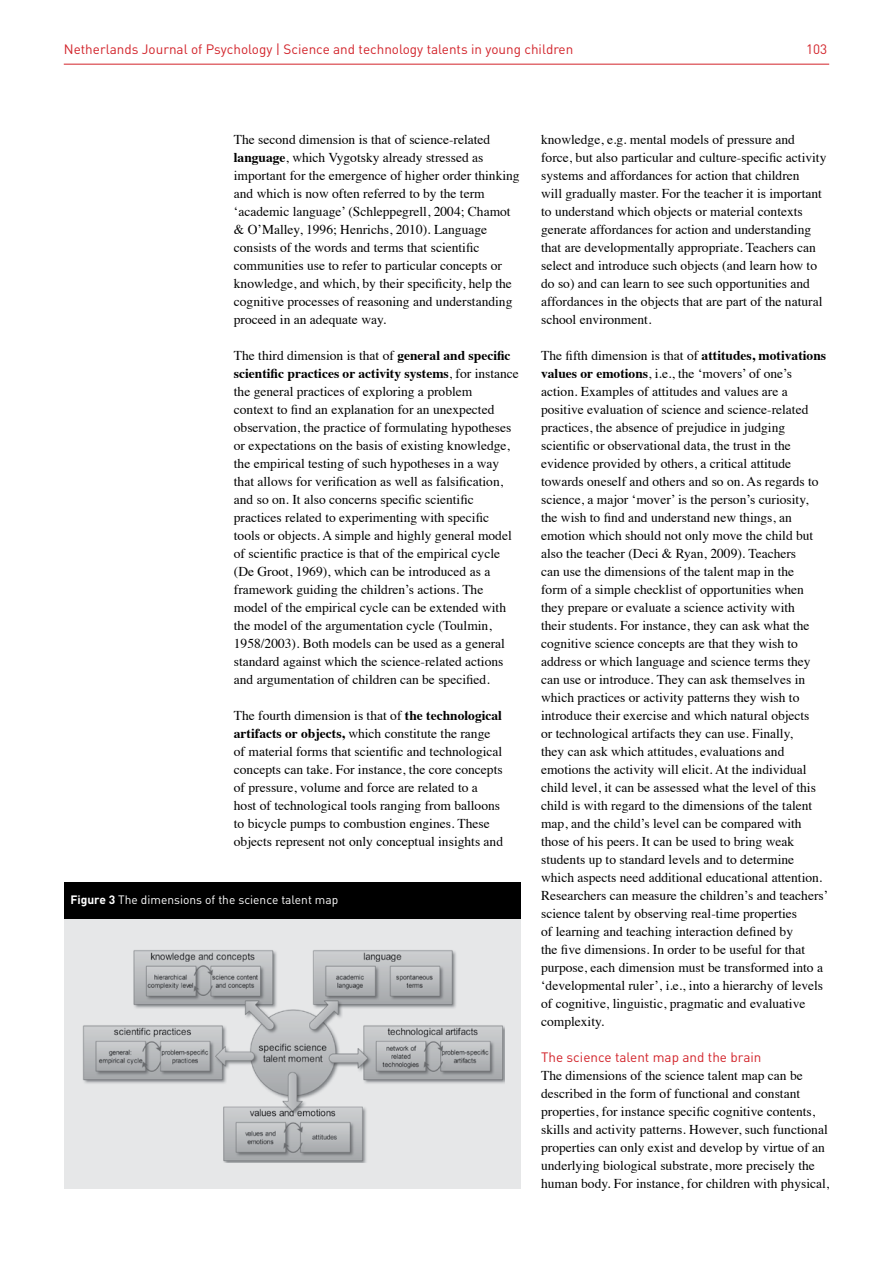
<style>
.page{position:relative;width:893px;height:1263px;background:#fff}
.page>*{position:absolute;margin:0;border:0;box-sizing:border-box;transform-origin:0 0}
.t1{font:13.5px/18px "Times";color:#000}
.t2{font:13.5px "DIN";color:#d2232a}
.t3{font:12px "DIN";color:#fff}
.s1{font-weight:700}
</style>
<div class="page">
<hr style="left:64px;top:64px;width:765px;height:1px;background:#d2232a">
<div style="left:64px;top:882px;width:456px;height:306px;background:#e6e7e8"></div>
<div style="left:64px;top:882px;width:456px;height:36px;background:#000"></div>
<img style="left:82px;top:950px;width:423px;height:212px">
<p class="t2" style="left:64px;top:40px;width:511px">Netherlands Journal of Psychology | Science and technology talents in young children</p>
<p class="t2" style="left:806px;top:40px;width:23px">103</p>
<p class="t1" style="left:234px;top:129px;width:287px">The second dimension is that of science-related <span class="s1">language</span>, which Vygotsky already stressed as important for the emergence of higher order thinking and which is now often referred to by the term ‘academic language’ (Schleppegrell, 2004; Chamot &amp; O’Malley, 1996; Henrichs, 2010). Language consists of the words and terms that scientific communities use to refer to particular concepts or knowledge, and which, by their specificity, help the cognitive processes of reasoning and understanding proceed in an adequate way.</p>
<p class="t1" style="left:234px;top:345px;width:287px">The third dimension is that of <span class="s1">general and specific scientific practices or activity systems</span>, for instance the general practices of exploring a problem<br>context to find an explanation for an unexpected observation, the practice of formulating hypotheses or expectations on the basis of existing knowledge, the empirical testing of such hypotheses in a way that allows for verification as well as falsification, and so on. It also concerns specific scientific practices related to experimenting with specific<br>tools or objects. A simple and highly general model of scientific practice is that of the empirical cycle (De Groot, 1969), which can be introduced as a framework guiding the children’s actions. The model of the empirical cycle can be extended with the model of the argumentation cycle (Toulmin, 1958/2003). Both models can be used as a general standard against which the science-related actions and argumentation of children can be specified.</p>
<p class="t1" style="left:234px;top:705px;width:271px">The fourth dimension is that of <span class="s1">the technological artifacts or objects,</span> which constitute the range of material forms that scientific and technological concepts can take. For instance, the core concepts of pressure, volume and force are related to a host of technological tools ranging from balloons to bicycle pumps to combustion engines. These objects represent not only conceptual insights and</p>
<p class="t3" style="left:70px;top:892px;width:269px"><span class="s1">Figure 3</span> The dimensions of the science talent map</p>
<p class="t1" style="left:541px;top:129px;width:287px">knowledge, e.g. mental models of pressure and force, but also particular and culture-specific activity systems and affordances for action that children<br>will gradually master. For the teacher it is important to understand which objects or material contexts generate affordances for action and understanding that are developmentally appropriate. Teachers can select and introduce such objects (and learn how to do so) and can learn to see such opportunities and affordances in the objects that are part of the natural school environment.</p>
<p class="t1" style="left:541px;top:345px;width:289px">The fifth dimension is that of <span class="s1">attitudes, motivations values or emotions</span>, i.e., the ‘movers’ of one’s action. Examples of attitudes and values are a positive evaluation of science and science-related practices, the absence of prejudice in judging scientific or observational data, the trust in the evidence provided by others, a critical attitude towards oneself and others and so on. As regards to science, a major ‘mover’ is the person’s curiosity, the wish to find and understand new things, an emotion which should not only move the child but also the teacher (Deci &amp; Ryan, 2009). Teachers<br>can use the dimensions of the talent map in the<br>form of a simple checklist of opportunities when they prepare or evaluate a science activity with<br>their students. For instance, they can ask what the cognitive science concepts are that they wish to address or which language and science terms they can use or introduce. They can ask themselves in which practices or activity patterns they wish to introduce their exercise and which natural objects<br>or technological artifacts they can use. Finally,<br>they can ask which attitudes, evaluations and emotions the activity will elicit. At the individual child level, it can be assessed what the level of this child is with regard to the dimensions of the talent map, and the child’s level can be compared with those of his peers. It can be used to bring weak students up to standard levels and to determine which aspects need additional educational attention.<br>Researchers can measure the children’s and teachers’ science talent by observing real-time properties<br>of learning and teaching interaction defined by<br>the five dimensions. In order to be useful for that purpose, each dimension must be transformed into a ‘developmental ruler’, i.e., into a hierarchy of levels of cognitive, linguistic, pragmatic and evaluative complexity.</p>
<p class="t2" style="left:541px;top:1048px;width:222px">The science talent map and the brain</p>
<p class="t1" style="left:541px;top:1065px;width:290px">The dimensions of the science talent map can be described in the form of functional and constant properties, for instance specific cognitive contents, skills and activity patterns. However, such functional properties can only exist and develop by virtue of an underlying biological substrate, more precisely the human body. For instance, for children with physical,</p>
</div>
